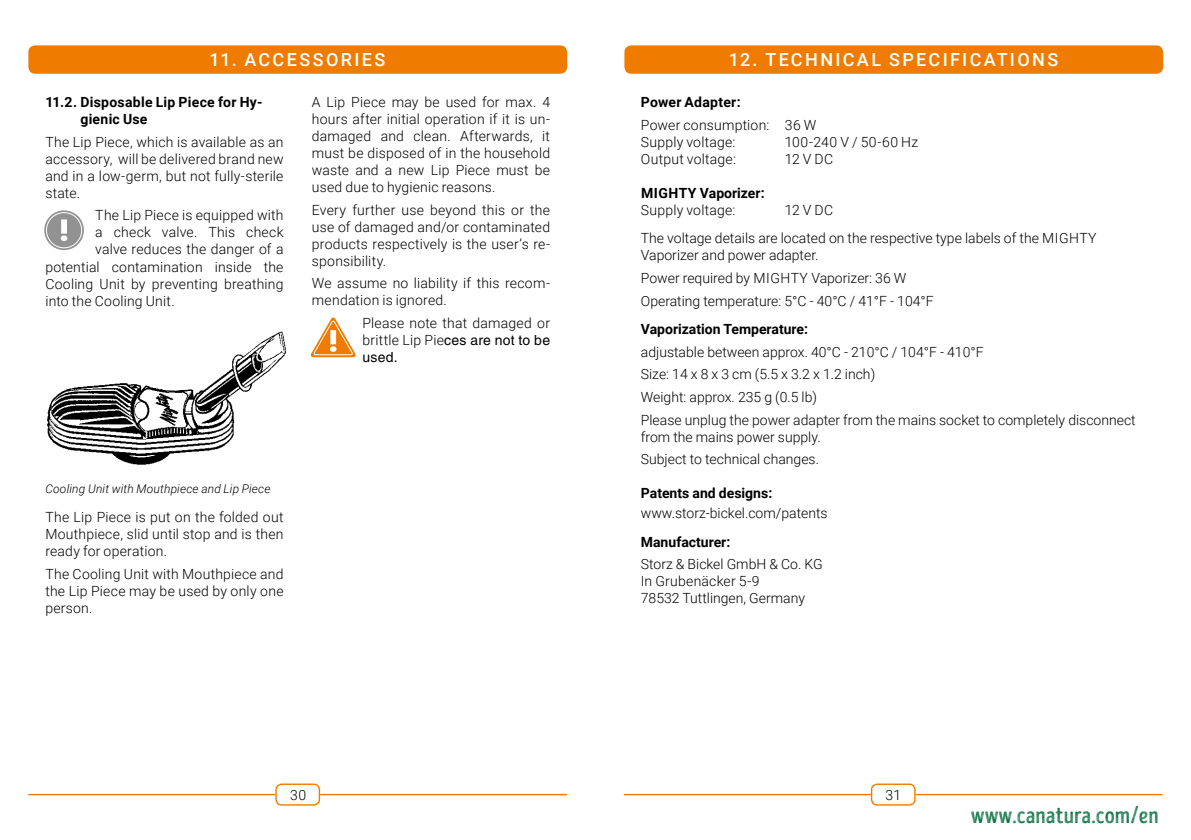
<style>
.page{position:relative;width:1191px;height:840px;background:#fff}
.page>*{position:absolute;margin:0;border:0;box-sizing:border-box;transform-origin:0 0}
.t1{font:24px "Intro Head B L Base";color:#076d3d}
.t2{font:500 18px "Roboto";letter-spacing:.13em;color:#fff}
.t3{font:300 14px/17px "Roboto";letter-spacing:.01em;color:#000}
.t4{font:700 14px "Roboto";color:#000}
.t5{font:700 14px/17px "Roboto";letter-spacing:.02em;color:#000}
.t6{font:300 14px "Roboto";letter-spacing:.03em;color:#000}
.t7{font:14px "Helvetica";color:#000}
.t8{font:italic 300 12px "Roboto";letter-spacing:.01em;color:#000}
.s1{font-family:"Helvetica";font-weight:400}
</style>
<div class="page">
<div style="left:275px;top:783px;width:45px;height:22px;border:1px solid #ef7c00;border-radius:6px"></div>
<hr style="left:28px;top:793px;width:247px;height:1px;background:#ef7c00">
<hr style="left:320px;top:793px;width:247px;height:1px;background:#ef7c00">
<div style="left:871px;top:783px;width:44px;height:22px;border:1px solid #ef7c00;border-radius:6px"></div>
<hr style="left:624px;top:793px;width:247px;height:1px;background:#ef7c00">
<hr style="left:915px;top:793px;width:247px;height:1px;background:#ef7c00">
<img style="left:47px;top:331px;width:240px;height:134px">
<div style="left:28px;top:45px;width:539px;height:29px;background:#ef7c00;border-radius:7px"></div>
<svg style="left:44px;top:210px;width:40px;height:40px"></svg>
<svg style="left:61px;top:219px;width:6px;height:22px"></svg>
<div style="left:46px;top:212px;width:36px;height:36px;border:1px solid #fff;border-radius:50%"></div>
<svg style="left:310px;top:317px;width:46px;height:41px"></svg>
<div style="left:624px;top:45px;width:539px;height:29px;background:#ef7c00;border-radius:7px"></div>
<p class="t2" style="left:209px;top:47px;width:177px">11. ACCESSORIES</p>
<p class="t5" style="left:80px;top:93px;width:184px;text-indent:-35px">11.2. Disposable Lip Piece for Hy&shy;gienic Use</p>
<p class="t3" style="left:45px;top:133px;width:240px;text-align:justify">The Lip Piece, which is available as an accessory, will be delivered brand new and in a low-germ, but not fully-sterile state.</p>
<p class="t3" style="left:95px;top:206px;width:190px">The Lip Piece is equipped with</p>
<p class="t3" style="left:95px;top:223px;width:190px">a check valve. This check</p>
<p class="t3" style="left:95px;top:240px;width:190px">valve reduces the danger of a</p>
<p class="t3" style="left:45px;top:257px;width:240px">potential contamination inside the</p>
<p class="t3" style="left:45px;top:274px;width:240px">Cooling Unit by preventing breathing</p>
<p class="t3" style="left:45px;top:291px;width:131px">into the Cooling Unit.</p>
<p class="t3" style="left:312px;top:93px;width:240px;text-align:justify">A Lip Piece may be used for max. 4 hours after initial operation if it is un&shy;damaged and clean. Afterwards, it must be disposed of in the household waste and a new Lip Piece must be used due to hygienic reasons.</p>
<p class="t3" style="left:312px;top:201px;width:240px;text-align:justify">Every further use beyond this or the use of damaged and/or contaminated products respectively is the user’s re&shy;sponsibility.</p>
<p class="t3" style="left:312px;top:274px;width:240px">We assume no liability if this recom&shy;mendation is ignored.</p>
<p class="t3" style="left:362px;top:314px;width:189px">Please note that damaged or brittle Lip Pie<span class="s1">ces are not to be</span></p>
<p class="t7" style="left:362px;top:349px;width:37px">used.</p>
<p class="t8" style="left:45px;top:480px;width:227px">Cooling Unit with Mouthpiece and Lip Piece</p>
<p class="t3" style="left:45px;top:508px;width:240px;text-align:justify">The Lip Piece is put on the folded out Mouthpiece, slid until stop and is then ready for operation.</p>
<p class="t3" style="left:45px;top:564px;width:240px;text-align:justify">The Cooling Unit with Mouthpiece and the Lip Piece may be used by only one person.</p>
<p class="t2" style="left:729px;top:47px;width:331px">12. TECHNICAL SPECIFICATIONS</p>
<p class="t4" style="left:641px;top:92px;width:101px">Power Adapter:</p>
<p class="t3" style="left:641px;top:116px;width:177px">Power consumption: 36 W<br>Supply voltage:</p>
<p class="t6" style="left:785px;top:132px;width:135px">100-240 V / 50-60 Hz</p>
<p class="t3" style="left:641px;top:150px;width:97px">Output voltage:</p>
<p class="t3" style="left:785px;top:150px;width:50px">12 V DC</p>
<p class="t4" style="left:641px;top:183px;width:125px">MIGHTY Vaporizer:</p>
<p class="t3" style="left:641px;top:201px;width:96px">Supply voltage:</p>
<p class="t3" style="left:641px;top:195px;width:457px;line-height:28.4px;text-indent:144px">12 V DC<br>The voltage details are located on the respective type labels of the MIGHTY</p>
<p class="t3" style="left:641px;top:243px;width:294px;line-height:22.6px">Vaporizer and power adapter.<br>Power required by MIGHTY Vaporizer: 36 W<br>Operating temperature: 5°C - 40°C / 41°F - 104°F</p>
<p class="t4" style="left:641px;top:319px;width:169px">Vaporization Temperature:</p>
<p class="t3" style="left:641px;top:339px;width:496px;line-height:22.6px">adjustable between approx. 40°C - 210°C / 104°F - 410°F<br>Size: 14 x 8 x 3 cm (5.5 x 3.2 x 1.2 inch)<br>Weight: approx. 235 g (0.5 lb)<br>Please unplug the power adapter from the mains socket to completely disconnect</p>
<p class="t3" style="left:641px;top:424px;width:181px;line-height:22.6px">from the mains power supply.<br>Subject to technical changes.</p>
<p class="t4" style="left:641px;top:483px;width:133px">Patents and designs:</p>
<p class="t3" style="left:641px;top:504px;width:188px">www.storz-bickel.com/patents</p>
<p class="t4" style="left:641px;top:531px;width:91px">Manufacturer:</p>
<p class="t3" style="left:641px;top:555px;width:183px">Storz &amp; Bickel GmbH &amp; Co. KG<br>In Grubenäcker 5-9<br>78532 Tuttlingen, Germany</p>
<p class="t3" style="left:290px;top:785px;width:17px">30</p>
<p class="t3" style="left:885px;top:785px;width:17px">31</p>
<h1 class="t1" style="left:970px;top:800px;width:190px">www.canatura.com/en</h1>
</div>
